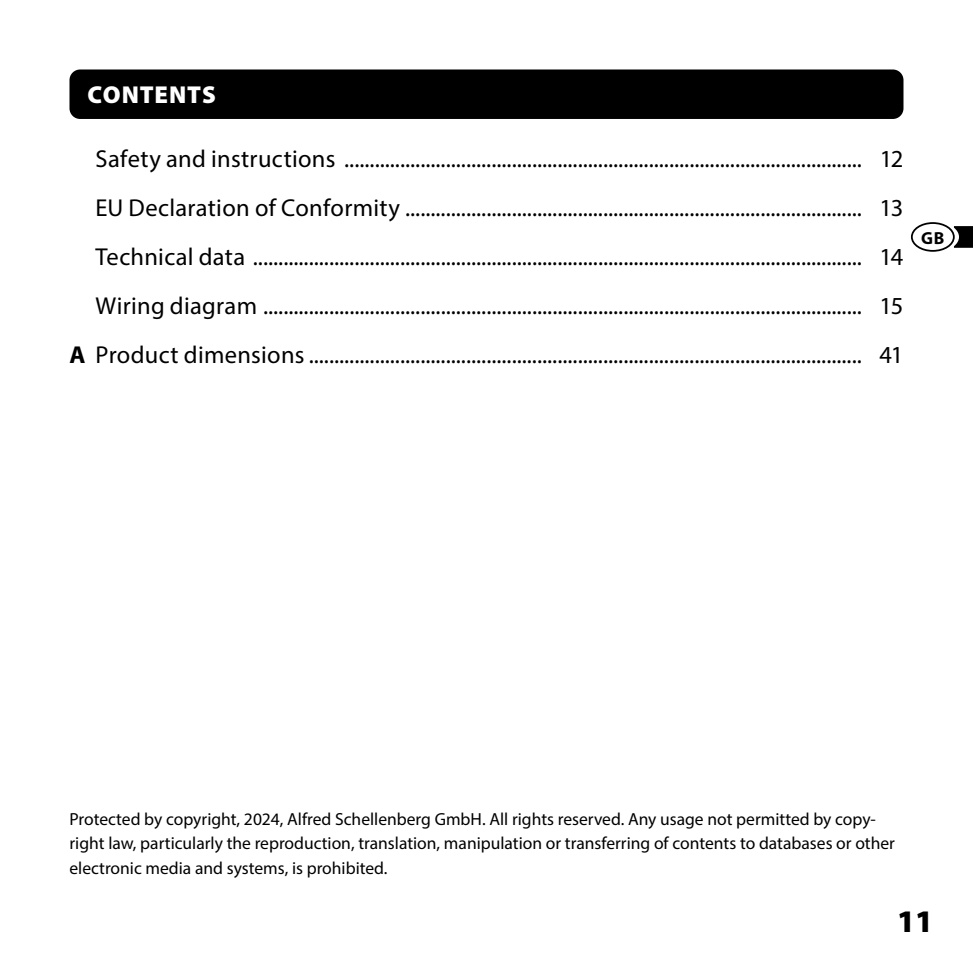
<style>
.page{position:relative;width:973px;height:973px;background:#fff}
.page>*{position:absolute;margin:0;border:0;box-sizing:border-box;transform-origin:0 0}
.t1{font:900 31.5px "Myriad Pro";color:#000}
.t2{font:24.5px/49px "Myriad Pro";letter-spacing:.01em;color:#000;text-align:right}
.t3{font:900 24.5px "Myriad Pro";letter-spacing:.03em;color:#fff}
.t4{font:17.5px/24.5px "Myriad Pro";color:#000}
.t5{font:700 17.5px "Myriad Pro";color:#000}
.s1{font-weight:700}
</style>
<div class="page">
<svg style="left:953px;top:226px;width:19px;height:22px"></svg>
<div style="left:910px;top:222px;width:44px;height:30px;border:2px solid #000;border-radius:50%"></div>
<div style="left:69px;top:69px;width:834px;height:50px;background:#000;border-radius:11px"></div>
<p class="t3" style="left:87px;top:82px;width:130px">CONTENTS</p>
<p class="t2" style="left:69px;top:135px;width:793px">Safety and instructions ......................................................................................................<br>EU Declaration of Conformity ..........................................................................................<br>Technical data ........................................................................................................................<br>Wiring diagram ......................................................................................................................<br><span class="s1">A</span> Product dimensions .............................................................................................................</p>
<p class="t2" style="left:879px;top:135px;width:26px;text-align:justify">12<br>13<br>14<br>15<br>41</p>
<p class="t5" style="left:920px;top:227px;width:25px">GB</p>
<p class="t4" style="left:69px;top:807px;width:826px">Protected by copyright, 2024, Alfred Schellenberg GmbH. All rights reserved. Any usage not permitted by copy&shy;right law, particularly the reproduction, translation, manipulation or transferring of contents to databases or other electronic media and systems, is prohibited.</p>
<p class="t1" style="left:897px;top:904px;width:38px">11</p>
</div>
